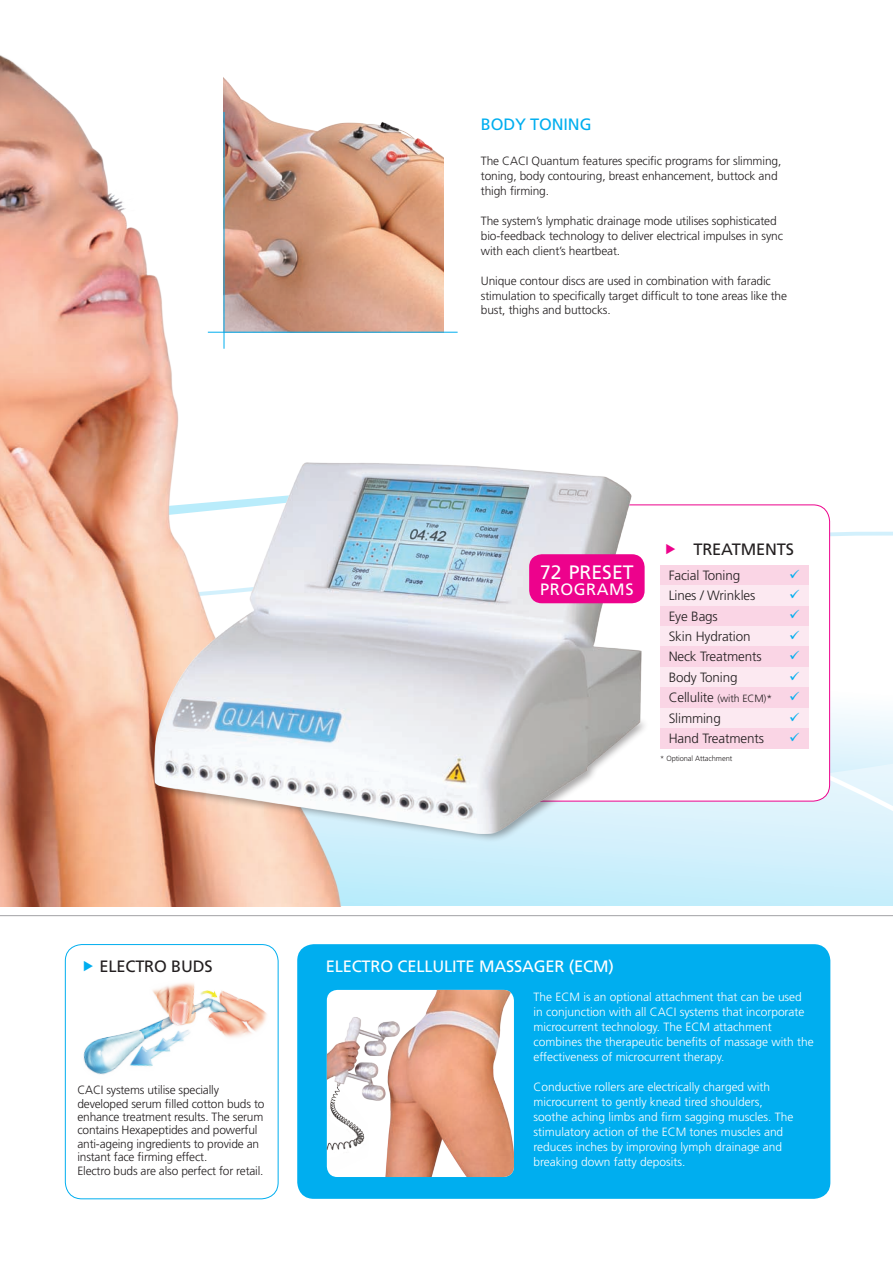
<style>
.page{position:relative;width:893px;height:1263px;background:#fff}
.page>*{position:absolute;margin:0;border:0;box-sizing:border-box;transform-origin:0 0}
.t1{font:19.5px "Frutiger";color:#fff}
.t2{font:16.5px "Frutiger";letter-spacing:-.01em;color:#fff}
.t3{font:16.5px "Frutiger";letter-spacing:-.01em;color:#231f20}
.t4{font:16.5px "Frutiger";letter-spacing:-.01em;color:#00aeef}
.t5{font:300 13.5px "Frutiger";letter-spacing:-.01em;color:#231f20}
.t6{font:300 12px/15px "Frutiger";letter-spacing:-.01em;color:#231f20}
.t7{font:300 12px/15px "Frutiger";color:#fff}
.t8{font:300 10.5px "Frutiger";letter-spacing:-.01em;color:#231f20}
.t9{font:300 7.5px "Frutiger";letter-spacing:-.01em;color:#231f20}
.s1{font-size:13.5px}
</style>
<div class="page">
<svg style="left:367px;top:864px;width:526px;height:42px;background:#c6eefb"></svg>
<svg style="left:367px;top:331px;width:526px;height:533px"></svg>
<svg style="left:367px;top:373px;width:526px;height:240px"></svg>
<svg style="left:367px;top:613px;width:526px;height:238px;fill:#e0f3fc"></svg>
<div style="left:367px;top:880px;width:157px;height:26px;background:#bdedfb"></div>
<hr style="left:0;top:915px;width:893px;height:1px;background:#a1a1a5">
<img style="left:0;top:55px;width:367px;height:852px">
<img style="left:224px;top:69px;width:220px;height:263px">
<hr style="left:208px;top:332px;width:250px;height:1px;background:#00aeef">
<hr style="left:224px;top:112px;width:1px;height:237px;background:#00aeef">
<div style="left:431px;top:505px;width:399px;height:296px;background:#fff;border-radius:17px"></div>
<div style="left:155px;top:682px;width:502px;height:167px;background:#231f20;opacity:.4"></div>
<img style="left:143px;top:444px;width:514px;height:390px">
<div style="left:660px;top:565px;width:149px;height:20px;background:#fad5e5"></div>
<div style="left:660px;top:585px;width:149px;height:21px;background:#fce9f1"></div>
<div style="left:660px;top:606px;width:149px;height:20px;background:#fad5e5"></div>
<div style="left:660px;top:626px;width:149px;height:21px;background:#fce9f1"></div>
<div style="left:660px;top:647px;width:149px;height:20px;background:#fad5e5"></div>
<div style="left:660px;top:667px;width:149px;height:20px;background:#fce9f1"></div>
<div style="left:660px;top:687px;width:149px;height:21px;background:#fad5e5"></div>
<div style="left:660px;top:708px;width:149px;height:20px;background:#fce9f1"></div>
<div style="left:660px;top:728px;width:149px;height:21px;background:#fad5e5"></div>
<div style="left:297px;top:944px;width:533px;height:255px;background:#00aeef;border-radius:17px"></div>
<img style="left:83px;top:983px;width:184px;height:92px">
<div style="left:65px;top:944px;width:213px;height:255px;border:1px solid #00aeef;border-radius:17px"></div>
<img style="left:327px;top:990px;width:187px;height:187px">
<div style="left:529px;top:554px;width:116px;height:49px;background:#ed028c;border-radius:13px"></div>
<p class="t4" style="left:481px;top:115px;width:112px">BODY TONING</p>
<p class="t6" style="left:481px;top:153px;width:302px">The CACI Quantum features specific programs for slimming, toning, body contouring, breast enhancement, buttock and thigh firming.</p>
<p class="t6" style="left:481px;top:213px;width:304px">The system’s lymphatic drainage mode utilises sophisticated bio-feedback technology to deliver electrical impulses in sync with each client’s heartbeat.</p>
<p class="t6" style="left:481px;top:273px;width:308px">Unique contour discs are used in combination with faradic stimulation to specifically target difficult to tone areas like the bust, thighs and buttocks.</p>
<p class="t1" style="left:540px;top:560px;width:51px">72 PRESET</p>
<p class="t2" style="left:540px;top:580px;width:23px">PROGRAMS</p>
<p class="t3" style="left:693px;top:539px;width:102px">TREATMENTS</p>
<p class="t5" style="left:669px;top:567px;width:73px">Facial Toning</p>
<p class="t5" style="left:669px;top:588px;width:88px">Lines / Wrinkles</p>
<p class="t5" style="left:669px;top:608px;width:51px">Eye Bags</p>
<p class="t5" style="left:669px;top:629px;width:83px">Skin Hydration</p>
<p class="t5" style="left:669px;top:649px;width:95px">Neck Treatments</p>
<p class="t5" style="left:669px;top:669px;width:70px">Body Toning</p>
<p class="t8" style="left:669px;top:693px;width:105px"><span class="s1">Cellulite</span> (with ECM)*</p>
<p class="t5" style="left:669px;top:710px;width:54px">Slimming</p>
<p class="t5" style="left:669px;top:731px;width:97px">Hand Treatments</p>
<p class="t9" style="left:660px;top:754px;width:73px">* Optional Attachment</p>
<p class="t3" style="left:99px;top:956px;width:115px">ELECTRO BUDS</p>
<p class="t6" style="left:77px;top:1083px;width:189px;line-height:13.5px">CACI systems utilise specially developed serum filled cotton buds to enhance treatment results. The serum contains Hexapeptides and powerful anti-ageing ingredients to provide an instant face firming effect.<br>Electro buds are also perfect for retail.</p>
<p class="t2" style="left:326px;top:956px;width:20px">ELECTRO</p>
<p class="t2" style="left:397px;top:956px;width:19px">CELLULITE</p>
<p class="t2" style="left:479px;top:956px;width:27px">MASSAGER</p>
<p class="t2" style="left:569px;top:956px;width:46px">(ECM)</p>
<p class="t7" style="left:533px;top:990px;width:282px">The ECM is an optional attachment that can be used in conjunction with all CACI systems that incorporate microcurrent technology. The ECM attachment combines the therapeutic benefits of massage with the effectiveness of microcurrent therapy.</p>
<p class="t7" style="left:533px;top:1079px;width:261px">Conductive rollers are electrically charged with microcurrent to gently knead tired shoulders, soothe aching limbs and firm sagging muscles. The stimulatory action of the ECM tones muscles and reduces inches by improving lymph drainage and breaking down fatty deposits.</p>
</div>
